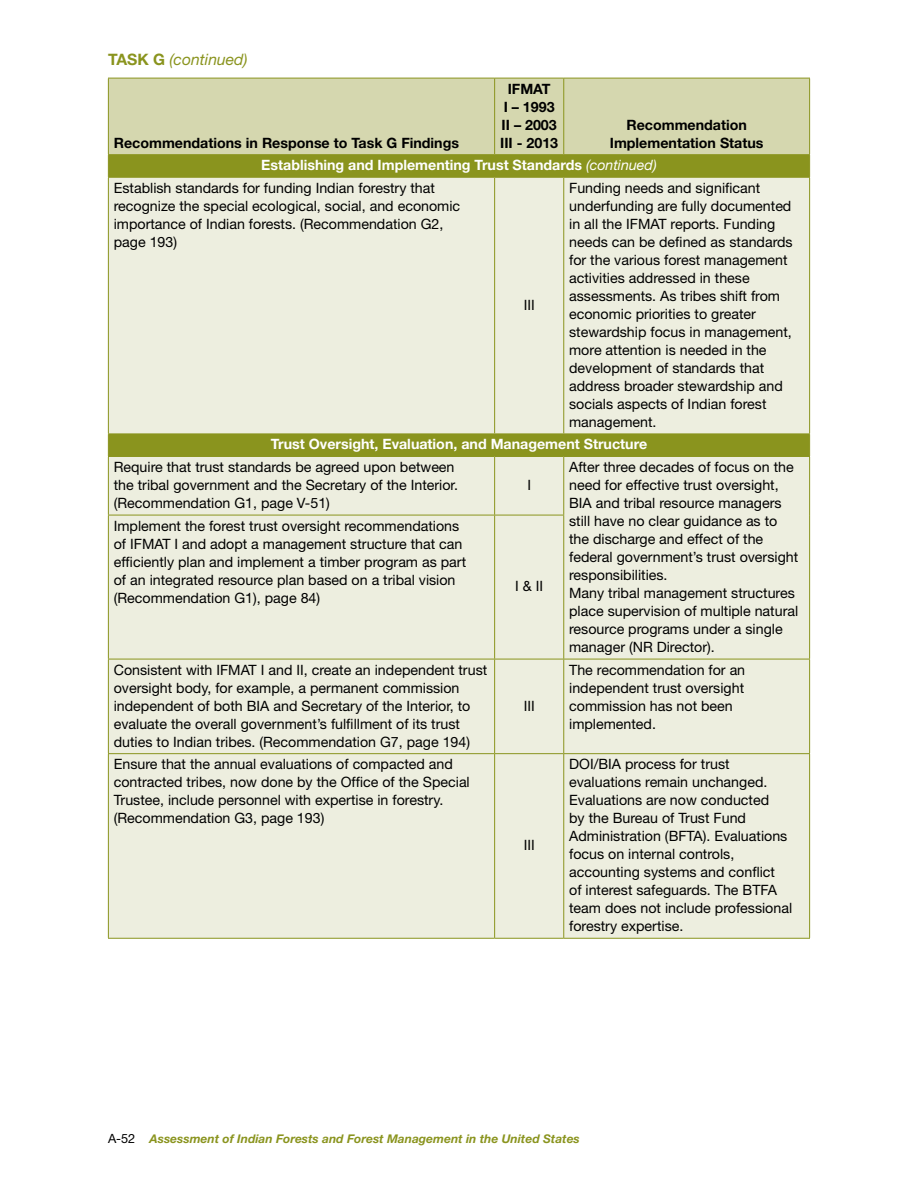
<style>
.page{position:relative;width:918px;height:1188px;background:#fff}
.page>*{position:absolute;margin:0;border:0;box-sizing:border-box;transform-origin:0 0}
.t1{font:italic 15.75px "Helvetica Neue LT Pro";color:#8a941e}
.t2{font:14.25px/18px "Helvetica Neue LT Pro";color:#000}
.t3{font:700 14.25px/18px "Helvetica Neue LT Pro";color:#000;text-align:center}
.t4{font:700 14.25px "Helvetica Neue LT Pro";color:#fff}
.t5{font:italic 700 12px "Helvetica Neue LT Pro";color:#8a941e}
.s1{font-weight:700;font-style:normal}
.s2{font-weight:700;color:#fff}
.s3{font-style:italic;color:#fff}
.s4{font-weight:400;font-style:normal;font-size:12.75px;color:#000}
</style>
<div class="page">
<div style="left:109px;top:79px;width:700px;height:75px;background:#d5d7af"></div>
<div style="left:109px;top:155px;width:700px;height:22px;background:#8a941e"></div>
<div style="left:109px;top:178px;width:700px;height:760px;background:#edeedf"></div>
<hr style="left:108px;top:78px;width:387px;height:1px;background:#8a941e">
<hr style="left:108px;top:78px;width:1px;height:76px;background:#8a941e">
<hr style="left:495px;top:78px;width:69px;height:1px;background:#8a941e">
<hr style="left:494px;top:78px;width:1px;height:76px;background:#8a941e">
<hr style="left:564px;top:78px;width:246px;height:1px;background:#8a941e">
<hr style="left:563px;top:78px;width:1px;height:76px;background:#8a941e">
<hr style="left:809px;top:78px;width:1px;height:76px;background:#8a941e">
<hr style="left:108px;top:154px;width:387px;height:1px;background:#8a941e">
<svg style="left:108px;top:155px;width:1px;height:22px"></svg>
<hr style="left:495px;top:154px;width:69px;height:1px;background:#8a941e">
<hr style="left:564px;top:154px;width:246px;height:1px;background:#8a941e">
<svg style="left:809px;top:155px;width:1px;height:22px"></svg>
<hr style="left:108px;top:177px;width:387px;height:1px;background:#8a941e">
<hr style="left:108px;top:178px;width:1px;height:256px;background:#8a941e">
<hr style="left:495px;top:177px;width:69px;height:1px;background:#8a941e">
<hr style="left:494px;top:178px;width:1px;height:256px;background:#8a941e">
<hr style="left:564px;top:177px;width:246px;height:1px;background:#8a941e">
<hr style="left:563px;top:178px;width:1px;height:256px;background:#8a941e">
<hr style="left:809px;top:178px;width:1px;height:256px;background:#8a941e">
<hr style="left:108px;top:434px;width:387px;height:1px;background:#8a941e">
<svg style="left:108px;top:434px;width:1px;height:22px"></svg>
<hr style="left:495px;top:434px;width:69px;height:1px;background:#8a941e">
<hr style="left:564px;top:434px;width:246px;height:1px;background:#8a941e">
<svg style="left:809px;top:434px;width:1px;height:22px"></svg>
<hr style="left:108px;top:456px;width:387px;height:1px;background:#8a941e">
<hr style="left:108px;top:457px;width:1px;height:58px;background:#8a941e">
<hr style="left:495px;top:456px;width:69px;height:1px;background:#8a941e">
<hr style="left:494px;top:457px;width:1px;height:58px;background:#8a941e">
<hr style="left:564px;top:456px;width:246px;height:1px;background:#8a941e">
<hr style="left:563px;top:457px;width:1px;height:58px;background:#8a941e">
<hr style="left:809px;top:457px;width:1px;height:58px;background:#8a941e">
<hr style="left:108px;top:515px;width:387px;height:1px;background:#8a941e">
<hr style="left:108px;top:515px;width:1px;height:144px;background:#8a941e">
<hr style="left:495px;top:515px;width:69px;height:1px;background:#8a941e">
<hr style="left:494px;top:515px;width:1px;height:144px;background:#8a941e">
<hr style="left:563px;top:515px;width:1px;height:144px;background:#8a941e">
<hr style="left:809px;top:515px;width:1px;height:144px;background:#8a941e">
<hr style="left:108px;top:659px;width:387px;height:1px;background:#8a941e">
<hr style="left:108px;top:659px;width:1px;height:94px;background:#8a941e">
<hr style="left:495px;top:659px;width:69px;height:1px;background:#8a941e">
<hr style="left:494px;top:659px;width:1px;height:94px;background:#8a941e">
<hr style="left:564px;top:659px;width:246px;height:1px;background:#8a941e">
<hr style="left:563px;top:659px;width:1px;height:94px;background:#8a941e">
<hr style="left:809px;top:659px;width:1px;height:94px;background:#8a941e">
<hr style="left:108px;top:753px;width:387px;height:1px;background:#8a941e">
<hr style="left:108px;top:754px;width:1px;height:184px;background:#8a941e">
<hr style="left:495px;top:753px;width:69px;height:1px;background:#8a941e">
<hr style="left:494px;top:754px;width:1px;height:184px;background:#8a941e">
<hr style="left:564px;top:753px;width:246px;height:1px;background:#8a941e">
<hr style="left:563px;top:754px;width:1px;height:184px;background:#8a941e">
<hr style="left:809px;top:754px;width:1px;height:184px;background:#8a941e">
<hr style="left:108px;top:938px;width:387px;height:1px;background:#8a941e">
<hr style="left:495px;top:938px;width:69px;height:1px;background:#8a941e">
<hr style="left:564px;top:938px;width:246px;height:1px;background:#8a941e">
<p class="t1" style="left:108px;top:50px;width:141px"><span class="s1">TASK G</span> (continued)</p>
<p class="t3" style="left:500px;top:79px;width:60px">IFMAT<br>I – 1993<br>II – 2003<br>III - 2013</p>
<p class="t3" style="left:610px;top:115px;width:155px">Recommendation<br>Implementation Status</p>
<p class="t2" style="left:114px;top:154px;width:544px;line-height:22.6px;text-indent:147px"><span class="s2">Establishing and Implementing Trust Standards</span> <span class="s3">(continued)<br></span>Establish standards for funding Indian forestry that</p>
<p class="t2" style="left:114px;top:196px;width:348px">recognize the special ecological, social, and economic importance of Indian forests. (Recommendation G2, page 193)</p>
<p class="t3" style="left:114px;top:133px;width:347px">Recommendations in Response to Task G Findings</p>
<p class="t2" style="left:569px;top:178px;width:225px">Funding needs and significant underfunding are fully documented in all the IFMAT reports. Funding needs can be defined as standards for the various forest management activities addressed in these assessments. As tribes shift from economic priorities to greater stewardship focus in management, more attention is needed in the development of standards that address broader stewardship and socials aspects of Indian forest management.</p>
<p class="t4" style="left:271px;top:436px;width:378px">Trust Oversight, Evaluation, and Management Structure</p>
<p class="t2" style="left:114px;top:458px;width:346px">Require that trust standards be agreed upon between the tribal government and the Secretary of the Interior. (Recommendation G1, page V-51)</p>
<p class="t2" style="left:524px;top:295px;width:13px">III</p>
<p class="t2" style="left:569px;top:458px;width:231px">After three decades of focus on the need for effective trust oversight,<br>BIA and tribal resource managers still have no clear guidance as to the discharge and effect of the federal government’s trust oversight responsibilities.<br>Many tribal management structures place supervision of multiple natural resource programs under a single manager (NR Director).</p>
<p class="t2" style="left:527px;top:476px;width:5px">I</p>
<p class="t2" style="left:114px;top:516px;width:354px">Implement the forest trust oversight recommendations of IFMAT I and adopt a management structure that can efficiently plan and implement a timber program as part of an integrated resource plan based on a tribal vision (Recommendation G1), page 84)</p>
<p class="t2" style="left:515px;top:577px;width:29px">I &amp; II</p>
<p class="t2" style="left:114px;top:660px;width:375px">Consistent with IFMAT I and II, create an independent trust oversight body, for example, a permanent commission independent of both BIA and Secretary of the Interior, to evaluate the overall government’s fulfillment of its trust duties to Indian tribes. (Recommendation G7, page 194)</p>
<p class="t2" style="left:114px;top:755px;width:358px">Ensure that the annual evaluations of compacted and contracted tribes, now done by the Office of the Special Trustee, include personnel with expertise in forestry. (Recommendation G3, page 193)</p>
<p class="t2" style="left:524px;top:696px;width:13px">III</p>
<p class="t2" style="left:524px;top:836px;width:13px">III</p>
<p class="t2" style="left:569px;top:660px;width:178px">The recommendation for an independent trust oversight commission has not been implemented.</p>
<p class="t2" style="left:569px;top:755px;width:225px">DOI/BIA process for trust evaluations remain unchanged.<br>Evaluations are now conducted<br>by the Bureau of Trust Fund<br>Administration (BFTA). Evaluations focus on internal controls, accounting systems and conflict<br>of interest safeguards. The BTFA team does not include professional forestry expertise.</p>
<p class="t5" style="left:108px;top:1131px;width:473px"><span class="s4">A-52</span> Assessment of Indian Forests and Forest Management in the United States</p>
</div>
